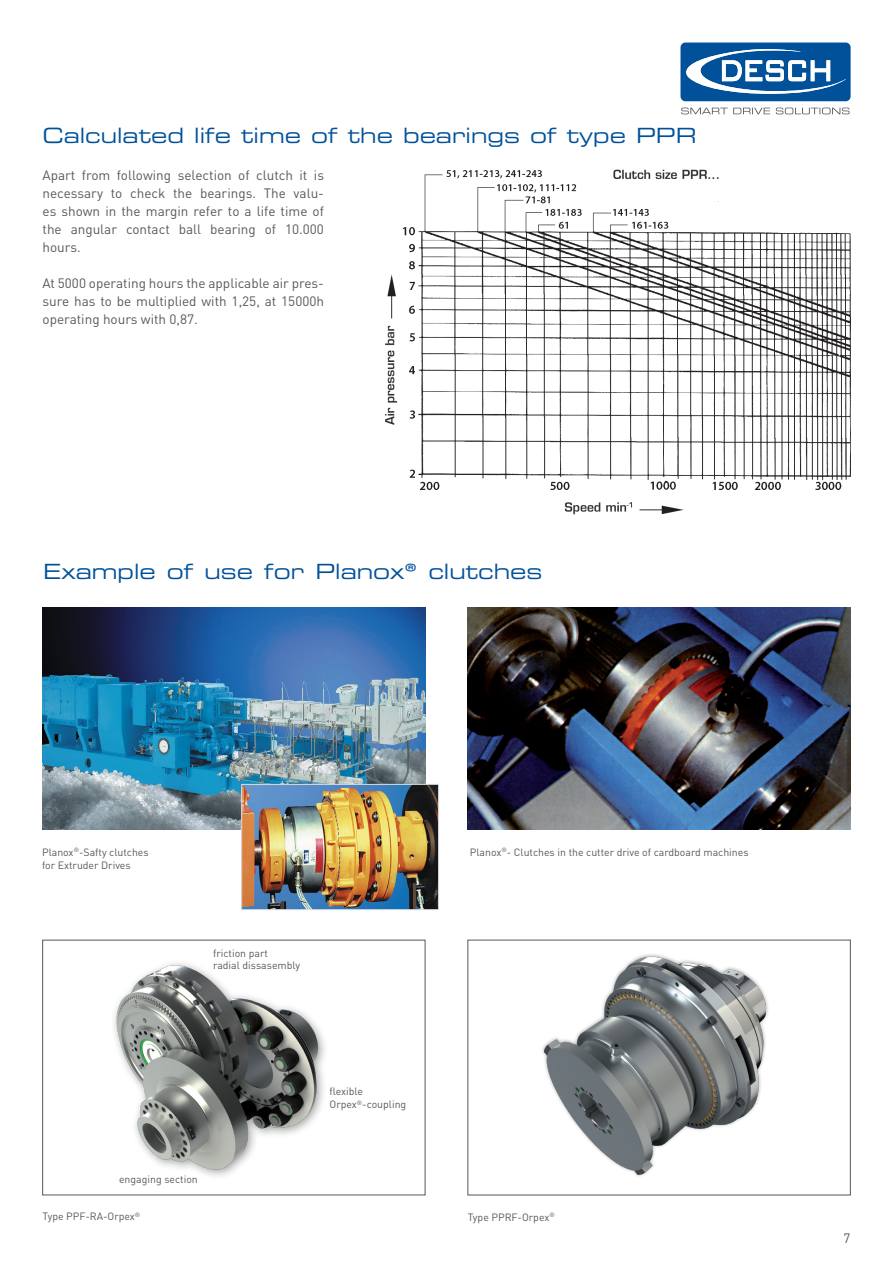
<style>
.page{position:relative;width:893px;height:1263px;background:#fff}
.page>*{position:absolute;margin:0;border:0;box-sizing:border-box;transform-origin:0 0}
.t1{font:21px "Eurostile LT Pro Ex 2";color:#01519a}
.t2{font:13.5px/18px "DINOT";color:#57585a;text-align:justify}
.t3{font:10.5px/12.6px "DINOT";color:#57585a}
</style>
<div class="page">
<img style="left:385px;top:169px;width:466px;height:346px">
<div style="left:680px;top:43px;width:171px;height:58px;background:#01519a;border-radius:5px"></div>
<svg style="left:681px;top:108px;width:169px;height:6px"></svg>
<svg style="left:686px;top:49px;width:160px;height:45px"></svg>
<img style="left:468px;top:608px;width:382px;height:221px">
<img style="left:43px;top:607px;width:382px;height:222px">
<img style="left:542px;top:954px;width:226px;height:222px">
<img style="left:244px;top:786px;width:193px;height:122px">
<div style="left:242px;top:784px;width:197px;height:126px;border:1px solid #dcdddf"></div>
<img style="left:114px;top:963px;width:211px;height:213px">
<h1 class="t1" style="left:43px;top:121px;width:656px">Calculated life time of the bearings of type PPR</h1>
<p class="t2" style="left:43px;top:166px;width:283px">Apart from following selection of clutch it is necessary to check the bearings. The valu&shy;es shown in the margin refer to a life time of the angular contact ball bearing of 10.000 hours.</p>
<p class="t2" style="left:43px;top:274px;width:283px">At 5000 operating hours the applicable air pres&shy;sure has to be multiplied with 1,25, at 15000h operating hours with 0,87.</p>
<h1 class="t1" style="left:43px;top:556px;width:501px">Example of use for Planox® clutches</h1>
<p class="t3" style="left:42px;top:845px;width:108px">Planox<sup>®</sup>-Safty clutches for Extruder Drives</p>
<p class="t3" style="left:470px;top:845px;width:280px">Planox<sup>®</sup>- Clutches in the cutter drive of cardboard machines</p>
<p class="t3" style="left:213px;top:946px;width:88px">friction part<br>radial dissasembly</p>
<p class="t3" style="left:119px;top:1172px;width:80px">engaging section</p>
<p class="t3" style="left:330px;top:1084px;width:78px;line-height:13.5px">flexible<br>Orpex<sup>®</sup>-coupling</p>
<p class="t3" style="left:43px;top:1210px;width:99px">Type PPF-RA-Orpex<sup>®</sup></p>
<p class="t3" style="left:468px;top:1210px;width:88px">Type PPRF-Orpex<sup>®</sup></p>
<p class="t2" style="left:844px;top:1228px;width:8px">7</p>
</div>
